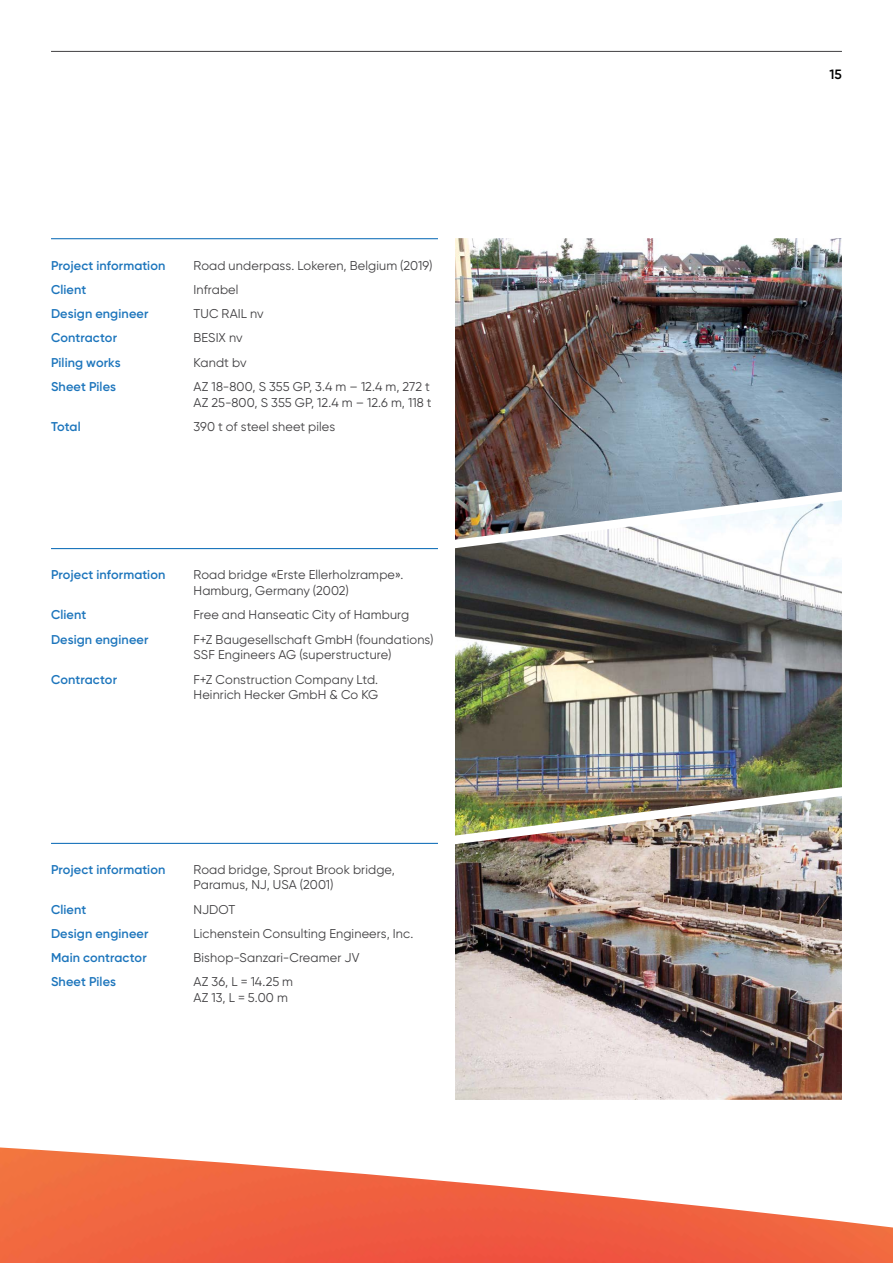
<style>
.page{position:relative;width:893px;height:1263px;background:#fff}
.page>*{position:absolute;margin:0;border:0;box-sizing:border-box;transform-origin:0 0}
.t1{font:600 13.5px "Gilroy";color:#000}
.t2{font:12.75px/15.8px "Gilroy";letter-spacing:.01em;color:#414042}
.t3{font:600 12.75px "Gilroy";letter-spacing:.01em;color:#1c75bc}
</style>
<div class="page">
<hr style="left:51px;top:51px;width:791px;height:1px;background:#414042">
<img style="left:0;top:1147px;width:893px;height:116px">
<img style="left:455px;top:238px;width:387px;height:262px">
<img style="left:455px;top:500px;width:387px;height:296px">
<img style="left:455px;top:796px;width:387px;height:304px">
<hr style="left:51px;top:548px;width:387px;height:1px;background:#1c75bc">
<hr style="left:51px;top:238px;width:387px;height:1px;background:#1c75bc">
<hr style="left:51px;top:843px;width:387px;height:1px;background:#1c75bc">
<p class="t3" style="left:51px;top:257px;width:116px">Project information</p>
<p class="t2" style="left:194px;top:257px;width:240px">Road underpass. Lokeren, Belgium (2019)</p>
<p class="t3" style="left:51px;top:281px;width:37px">Client</p>
<p class="t2" style="left:194px;top:281px;width:47px">Infrabel</p>
<p class="t3" style="left:51px;top:306px;width:99px">Design engineer</p>
<p class="t2" style="left:194px;top:306px;width:72px">TUC RAIL nv</p>
<p class="t3" style="left:51px;top:330px;width:68px">Contractor</p>
<p class="t2" style="left:194px;top:330px;width:51px">BESIX nv</p>
<p class="t3" style="left:51px;top:354px;width:71px">Piling works</p>
<p class="t2" style="left:194px;top:354px;width:55px">Kandt bv</p>
<p class="t3" style="left:51px;top:378px;width:67px">Sheet Piles</p>
<p class="t2" style="left:194px;top:378px;width:240px">AZ 18-800, S 355 GP, 3.4 m – 12.4 m, 272 t<br>AZ 25-800, S 355 GP, 12.4 m – 12.6 m, 118 t</p>
<p class="t3" style="left:51px;top:418px;width:31px">Total</p>
<p class="t2" style="left:194px;top:418px;width:143px">390 t of steel sheet piles</p>
<p class="t3" style="left:51px;top:567px;width:116px">Project information</p>
<p class="t2" style="left:194px;top:567px;width:211px">Road bridge «Erste Ellerholzrampe».<br>Hamburg, Germany (2002)</p>
<p class="t3" style="left:51px;top:607px;width:37px">Client</p>
<p class="t2" style="left:194px;top:607px;width:217px">Free and Hanseatic City of Hamburg</p>
<p class="t3" style="left:51px;top:631px;width:99px">Design engineer</p>
<p class="t2" style="left:193px;top:631px;width:242px">F+Z Baugesellschaft GmbH (foundations)<br>SSF Engineers AG (superstructure)</p>
<p class="t3" style="left:51px;top:671px;width:68px">Contractor</p>
<p class="t2" style="left:193px;top:671px;width:186px">F+Z Construction Company Ltd.<br>Heinrich Hecker GmbH &amp; Co KG</p>
<p class="t3" style="left:51px;top:861px;width:116px">Project information</p>
<p class="t2" style="left:194px;top:861px;width:203px">Road bridge, Sprout Brook bridge,<br>Paramus, NJ, USA (2001)</p>
<p class="t3" style="left:51px;top:901px;width:37px">Client</p>
<p class="t2" style="left:194px;top:901px;width:43px">NJDOT</p>
<p class="t3" style="left:51px;top:925px;width:99px">Design engineer</p>
<p class="t2" style="left:194px;top:925px;width:221px">Lichenstein Consulting Engineers, Inc.</p>
<p class="t3" style="left:51px;top:950px;width:97px">Main contractor</p>
<p class="t2" style="left:194px;top:950px;width:167px">Bishop-Sanzari-Creamer JV</p>
<p class="t3" style="left:51px;top:974px;width:67px">Sheet Piles</p>
<p class="t2" style="left:194px;top:974px;width:101px">AZ 36, L = 14.25 m<br>AZ 13, L = 5.00 m</p>
<p class="t1" style="left:829px;top:66px;width:14px">15</p>
</div>
